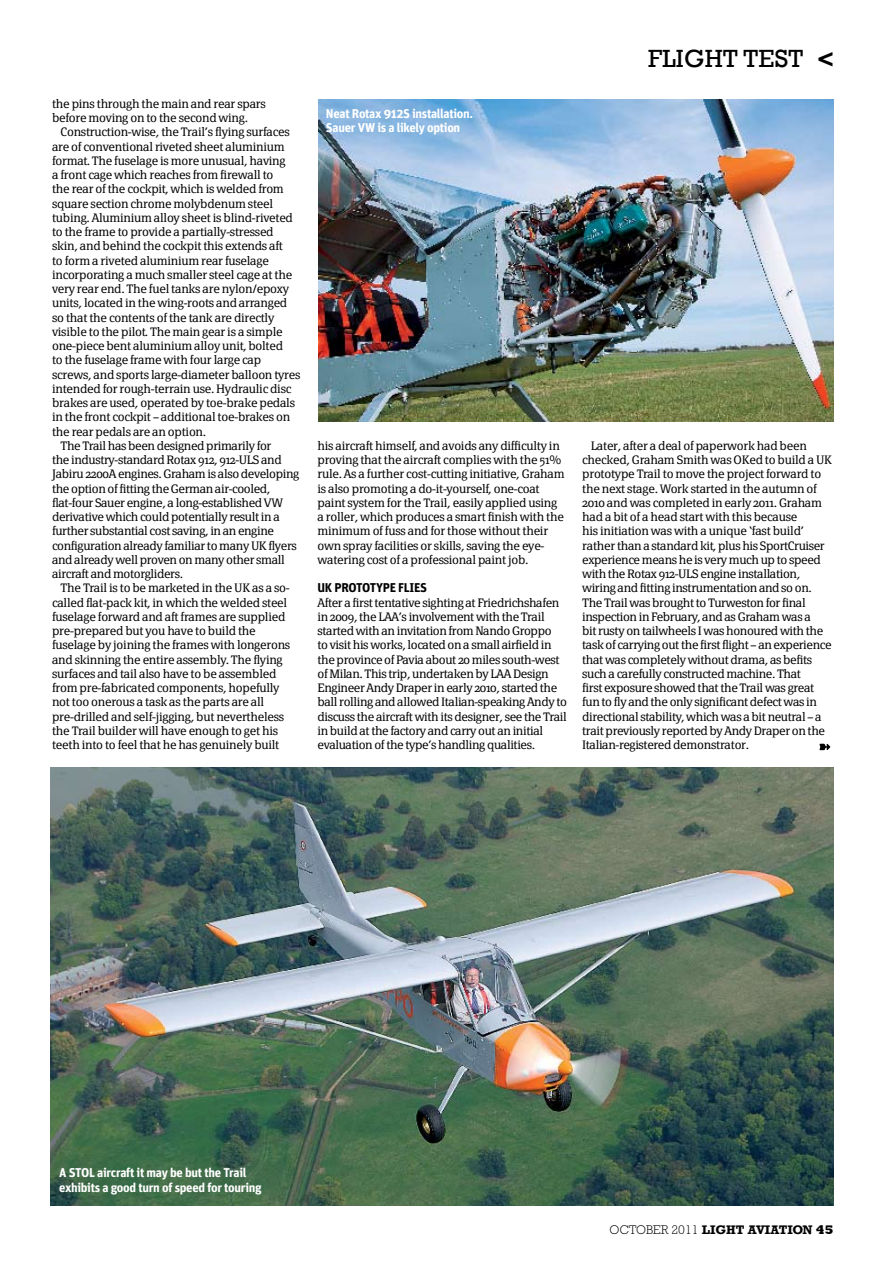
<style>
.page{position:relative;width:893px;height:1263px;background:#fff}
.page>*{position:absolute;margin:0;border:0;box-sizing:border-box;transform-origin:0 0}
.t1{font:25.5px "Rockwell";letter-spacing:.01em;color:#000}
.t2{font:700 12.75px/14.2px "Unit";letter-spacing:-.025em;color:#fff}
.t3{font:700 12.75px "Rockwell";color:#000}
.t4{font:700 12.75px "Unit";letter-spacing:-.025em;color:#000}
.t5{font:300 12px/14.2px "Page Serif";letter-spacing:-.02em;color:#000}
.s1{font-weight:800;color:#fff}
.s2{font-weight:300}
.s3{font-weight:800}
</style>
<div class="page">
<svg style="left:820px;top:744px;width:10px;height:6px"></svg>
<img style="left:50px;top:767px;width:783px;height:439px">
<img style="left:319px;top:100px;width:514px;height:321px">
<p class="t5" style="left:52px;top:96px;width:215px">the pins through the main and rear spars before moving on to the second wing.</p>
<p class="t5" style="left:61px;top:125px;width:231px">Construction-wise, the Trail’s flying surfaces</p>
<p class="t5" style="left:52px;top:139px;width:234px">are of conventional riveted sheet aluminium</p>
<p class="t5" style="left:52px;top:153px;width:235px">format. The fuselage is more unusual, having</p>
<p class="t5" style="left:52px;top:168px;width:223px">a front cage which reaches from firewall to</p>
<p class="t5" style="left:52px;top:182px;width:233px">the rear of the cockpit, which is welded from</p>
<p class="t5" style="left:52px;top:196px;width:222px">square section chrome molybdenum steel</p>
<p class="t5" style="left:52px;top:210px;width:242px">tubing. Aluminium alloy sheet is blind-riveted</p>
<p class="t5" style="left:52px;top:225px;width:223px">to the frame to provide a partially-stressed</p>
<p class="t5" style="left:52px;top:239px;width:232px">skin, and behind the cockpit this extends aft</p>
<p class="t5" style="left:52px;top:253px;width:218px">to form a riveted aluminium rear fuselage</p>
<p class="t5" style="left:52px;top:267px;width:242px">incorporating a much smaller steel cage at the</p>
<p class="t5" style="left:52px;top:282px;width:239px">very rear end. The fuel tanks are nylon/epoxy</p>
<p class="t5" style="left:52px;top:296px;width:237px">units, located in the wing-roots and arranged</p>
<p class="t5" style="left:52px;top:310px;width:224px">so that the contents of the tank are directly</p>
<p class="t5" style="left:52px;top:324px;width:232px">visible to the pilot. The main gear is a simple</p>
<p class="t5" style="left:52px;top:339px;width:233px">one-piece bent aluminium alloy unit, bolted</p>
<p class="t5" style="left:52px;top:353px;width:211px">to the fuselage frame with four large cap</p>
<p class="t5" style="left:52px;top:367px;width:250px">screws, and sports large-diameter balloon tyres</p>
<p class="t5" style="left:52px;top:381px;width:241px">intended for rough-terrain use. Hydraulic disc</p>
<p class="t5" style="left:52px;top:396px;width:244px">brakes are used, operated by toe-brake pedals</p>
<p class="t5" style="left:52px;top:410px;width:240px">in the front cockpit – additional toe-brakes on</p>
<p class="t5" style="left:52px;top:424px;width:156px">the rear pedals are an option.</p>
<p class="t5" style="left:61px;top:438px;width:212px">The Trail has been designed primarily for</p>
<p class="t5" style="left:52px;top:453px;width:231px">the industry-standard Rotax 912, 912-ULS and</p>
<p class="t5" style="left:52px;top:467px;width:249px">Jabiru 2200A engines. Graham is also developing</p>
<p class="t5" style="left:52px;top:481px;width:220px">the option of fitting the German air-cooled,</p>
<p class="t5" style="left:52px;top:495px;width:232px">flat-four Sauer engine, a long-established VW</p>
<p class="t5" style="left:52px;top:510px;width:229px">derivative which could potentially result in a</p>
<p class="t5" style="left:52px;top:524px;width:223px">further substantial cost saving, in an engine</p>
<p class="t5" style="left:52px;top:538px;width:246px">configuration already familiar to many UK flyers</p>
<p class="t5" style="left:52px;top:552px;width:234px">and already well proven on many other small</p>
<p class="t5" style="left:52px;top:567px;width:132px">aircraft and motorgliders.</p>
<p class="t5" style="left:61px;top:581px;width:231px">The Trail is to be marketed in the UK as a so-</p>
<p class="t5" style="left:52px;top:595px;width:237px">called flat-pack kit, in which the welded steel</p>
<p class="t5" style="left:52px;top:609px;width:235px">fuselage forward and aft frames are supplied</p>
<p class="t5" style="left:52px;top:624px;width:205px">pre-prepared but you have to build the</p>
<p class="t5" style="left:52px;top:638px;width:240px">fuselage by joining the frames with longerons</p>
<p class="t5" style="left:52px;top:652px;width:232px">and skinning the entire assembly. The flying</p>
<p class="t5" style="left:52px;top:666px;width:226px">surfaces and tail also have to be assembled</p>
<p class="t5" style="left:52px;top:681px;width:229px">from pre-fabricated components, hopefully</p>
<p class="t5" style="left:52px;top:695px;width:214px">not too onerous a task as the parts are all</p>
<p class="t5" style="left:52px;top:709px;width:234px">pre-drilled and self-jigging, but nevertheless</p>
<p class="t5" style="left:52px;top:723px;width:228px">the Trail builder will have enough to get his</p>
<p class="t5" style="left:52px;top:738px;width:229px">teeth into to feel that he has genuinely built</p>
<p class="t2" style="left:326px;top:106px;width:149px">Neat Rotax 912S installation.<br>Sauer VW is a likely option</p>
<h1 class="t1" style="left:648px;top:44px;width:187px">FLIGHT TEST <span class="s1">&gt;</span></h1>
<p class="t5" style="left:317px;top:438px;width:249px">his aircraft himself, and avoids any difficulty in proving that the aircraft complies with the 51% rule. As a further cost-cutting initiative, Graham is also promoting a do-it-yourself, one-coat paint system for the Trail, easily applied using a roller, which produces a smart finish with the minimum of fuss and for those without their own spray facilities or skills, saving the eye&shy;watering cost of a professional paint job.</p>
<p class="t4" style="left:317px;top:580px;width:111px">UK prototype flies</p>
<p class="t5" style="left:317px;top:595px;width:251px">After a first tentative sighting at Friedrichshafen in 2009, the LAA’s involvement with the Trail started with an invitation from Nando Groppo<br>to visit his works, located on a small airfield in the province of Pavia about 20 miles south-west of Milan. This trip, undertaken by LAA Design Engineer Andy Draper in early 2010, started the ball rolling and allowed Italian-speaking Andy to discuss the aircraft with its designer, see the Trail in build at the factory and carry out an initial evaluation of the type’s handling qualities.</p>
<p class="t5" style="left:582px;top:438px;width:251px;text-indent:9px">Later, after a deal of paperwork had been checked, Graham Smith was OKed to build a UK prototype Trail to move the project forward to the next stage. Work started in the autumn of 2010 and was completed in early 2011. Graham had a bit of a head start with this because<br>his initiation was with a unique ‘fast build’ rather than a standard kit, plus his SportCruiser experience means he is very much up to speed with the Rotax 912-ULS engine installation, wiring and fitting instrumentation and so on.<br>The Trail was brought to Turweston for final inspection in February, and as Graham was a<br>bit rusty on tailwheels I was honoured with the task of carrying out the first flight – an experience that was completely without drama, as befits such a carefully constructed machine. That<br>first exposure showed that the Trail was great fun to fly and the only significant defect was in directional stability, which was a bit neutral – a trait previously reported by Andy Draper on the Italian-registered demonstrator.</p>
<p class="t2" style="left:59px;top:1165px;width:204px">A STOL aircraft it may be but the Trail exhibits a good turn of speed for touring</p>
<p class="t3" style="left:610px;top:1221px;width:225px"><span class="s2">OCTOBER 2011</span> LIGHT AVIATION <span class="s3">45</span></p>
</div>
